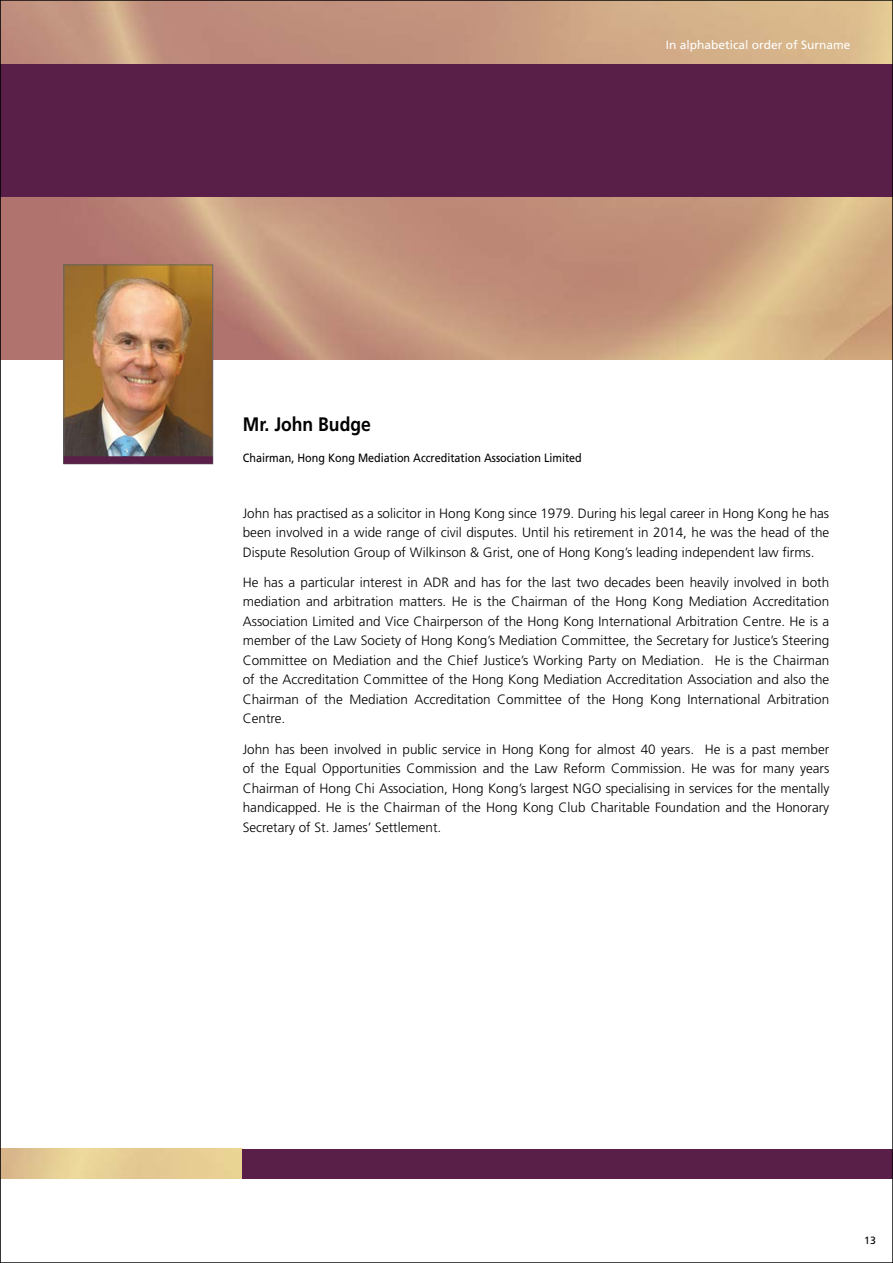
<style>
.page{position:relative;width:893px;height:1263px;background:#fff}
.page>*{position:absolute;margin:0;border:0;box-sizing:border-box;transform-origin:0 0}
.t1{font:700 19.5px "Frutiger";color:#000;scale:.9 1}
.t2{font:300 13.5px/19.5px "Frutiger";color:#000;text-align:justify}
.t3{font:12px "Frutiger";color:#000;scale:.9 1}
.t4{font:12px "Frutiger";color:#fff}
.t5{font:10.5px "Frutiger";color:#000}
</style>
<div class="page">
<img style="left:2px;top:2px;width:889px;height:357px">
<img style="left:2px;top:1149px;width:241px;height:29px">
<div style="left:0;top:64px;width:893px;height:132px;background:#5a1f49"></div>
<div style="left:243px;top:1149px;width:650px;height:29px;background:#5a1f49"></div>
<img style="left:66px;top:267px;width:145px;height:189px">
<div style="left:64px;top:265px;width:149px;height:199px;border:1px solid #666565"></div>
<div style="left:64px;top:456px;width:149px;height:8px;background:#5a1f49"></div>
<p class="t4" style="left:666px;top:38px;width:186px">In alphabetical order of Surname</p>
<h1 class="t1" style="left:243px;top:413px;width:144px">Mr. John Budge</h1>
<p class="t3" style="left:243px;top:451px;width:378px">Chairman, Hong Kong Mediation Accreditation Association Limited</p>
<p class="t2" style="left:243px;top:504px;width:588px">John has practised as a solicitor in Hong Kong since 1979. During his legal career in Hong Kong he has been involved in a wide range of civil disputes. Until his retirement in 2014, he was the head of the Dispute Resolution Group of Wilkinson &amp; Grist, one of Hong Kong’s leading independent law firms.</p>
<p class="t2" style="left:243px;top:573px;width:588px">He has a particular interest in ADR and has for the last two decades been heavily involved in both mediation and arbitration matters. He is the Chairman of the Hong Kong Mediation Accreditation Association Limited and Vice Chairperson of the Hong Kong International Arbitration Centre. He is a member of the Law Society of Hong Kong’s Mediation Committee, the Secretary for Justice’s Steering Committee on Mediation and the Chief Justice’s Working Party on Mediation. He is the Chairman of the Accreditation Committee of the Hong Kong Mediation Accreditation Association and also the Chairman of the Mediation Accreditation Committee of the Hong Kong International Arbitration Centre.</p>
<p class="t2" style="left:243px;top:739px;width:588px">John has been involved in public service in Hong Kong for almost 40 years. He is a past member of the Equal Opportunities Commission and the Law Reform Commission. He was for many years Chairman of Hong Chi Association, Hong Kong’s largest NGO specialising in services for the mentally handicapped. He is the Chairman of the Hong Kong Club Charitable Foundation and the Honorary Secretary of St. James’ Settlement.</p>
<p class="t5" style="left:864px;top:1234px;width:13px">13</p>
</div>
